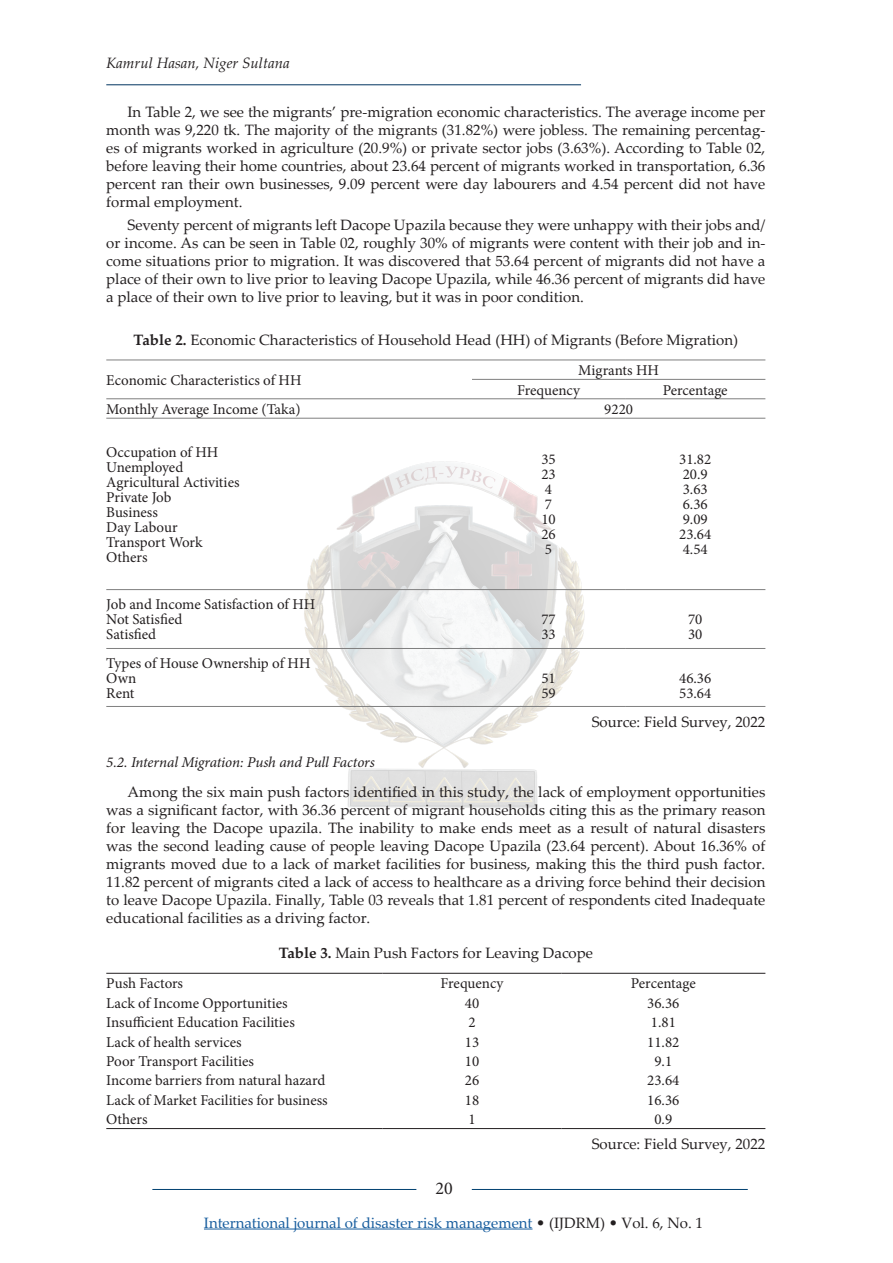
<style>
.page{position:relative;width:893px;height:1263px;background:#fff}
.page>*{position:absolute;margin:0;border:0;box-sizing:border-box;transform-origin:0 0}
.t1{font:18px "Minion Pro";color:#231f20}
.Legenda_slike{font:15px/18px "Palatino Linotype";color:#231f20;text-align:justify}
.t2{font:15px "Minion Pro";color:#231f20}
.t3{font:15px "Palatino Linotype";color:#175d9e}
.Naslov_2{font:italic 15px "Minion Pro";letter-spacing:-.01em;color:#231f20}
.t4{font:italic 15px "Palatino Linotype";color:#231f20}
.s1{font-weight:700}
.s2{color:#231f20}
</style>
<div class="page">
<hr style="left:152px;top:1189px;width:264px;height:1px;background:#004071">
<hr style="left:472px;top:1189px;width:276px;height:1px;background:#004071">
<hr style="left:106px;top:84px;width:475px;height:1px;background:#003360">
<hr style="left:204px;top:1228px;width:328px;height:1px;background:#175d9e">
<img style="left:298px;top:461px;width:292px;height:347px">
<hr style="left:106px;top:360px;width:366px;height:1px;background:#7f7f7f">
<hr style="left:472px;top:360px;width:153px;height:1px;background:#7f7f7f">
<hr style="left:625px;top:360px;width:140px;height:1px;background:#7f7f7f">
<hr style="left:472px;top:379px;width:153px;height:1px;background:#7f7f7f">
<hr style="left:625px;top:379px;width:140px;height:1px;background:#7f7f7f">
<hr style="left:106px;top:398px;width:366px;height:1px;background:#7f7f7f">
<hr style="left:472px;top:398px;width:153px;height:1px;background:#7f7f7f">
<hr style="left:625px;top:398px;width:140px;height:1px;background:#7f7f7f">
<hr style="left:106px;top:418px;width:366px;height:1px;background:#7f7f7f">
<hr style="left:472px;top:418px;width:153px;height:1px;background:#7f7f7f">
<hr style="left:625px;top:418px;width:140px;height:1px;background:#7f7f7f">
<hr style="left:106px;top:589px;width:366px;height:1px;background:#7f7f7f">
<hr style="left:472px;top:589px;width:153px;height:1px;background:#7f7f7f">
<hr style="left:625px;top:589px;width:140px;height:1px;background:#7f7f7f">
<hr style="left:106px;top:648px;width:366px;height:1px;background:#7f7f7f">
<hr style="left:472px;top:648px;width:153px;height:1px;background:#7f7f7f">
<hr style="left:625px;top:648px;width:140px;height:1px;background:#7f7f7f">
<hr style="left:106px;top:706px;width:366px;height:1px;background:#7f7f7f">
<hr style="left:472px;top:706px;width:153px;height:1px;background:#7f7f7f">
<hr style="left:625px;top:706px;width:140px;height:1px;background:#7f7f7f">
<hr style="left:106px;top:973px;width:277px;height:1px;background:#231f20">
<hr style="left:383px;top:973px;width:178px;height:1px;background:#231f20">
<hr style="left:561px;top:973px;width:204px;height:1px;background:#231f20">
<hr style="left:106px;top:1128px;width:277px;height:1px;background:#231f20">
<hr style="left:383px;top:1128px;width:178px;height:1px;background:#231f20">
<hr style="left:561px;top:1128px;width:204px;height:1px;background:#231f20">
<p class="t4" style="left:106px;top:52px;width:185px">Kamrul Hasan, Niger Sultana</p>
<p class="Legenda_slike" style="left:106px;top:103px;width:661px;text-indent:21px">In Table 2, we see the migrants’ pre-migration economic characteristics. The average income per month was 9,220 tk. The majority of the migrants (31.82%) were jobless. The remaining percentag&shy;es of migrants worked in agriculture (20.9%) or private sector jobs (3.63%). According to Table 02, before leaving their home countries, about 23.64 percent of migrants worked in transportation, 6.36 percent ran their own businesses, 9.09 percent were day labourers and 4.54 percent did not have formal employment.</p>
<p class="Legenda_slike" style="left:106px;top:215px;width:661px;text-indent:21px">Seventy percent of migrants left Dacope Upazila because they were unhappy with their jobs and/ or income. As can be seen in Table 02, roughly 30% of migrants were content with their job and in&shy;come situations prior to migration. It was discovered that 53.64 percent of migrants did not have a place of their own to live prior to leaving Dacope Upazila, while 46.36 percent of migrants did have a place of their own to live prior to leaving, but it was in poor condition.</p>
<p class="Legenda_slike" style="left:134px;top:330px;width:606px"><span class="s1">Table 2.</span> Economic Characteristics of Household Head (HH) of Migrants (Before Migration)</p>
<p class="t2" style="left:106px;top:370px;width:197px">Economic Characteristics of HH</p>
<p class="t2" style="left:578px;top:360px;width:82px">Migrants HH</p>
<p class="t2" style="left:517px;top:380px;width:64px">Frequency</p>
<p class="t2" style="left:663px;top:380px;width:66px">Percentage</p>
<p class="t2" style="left:106px;top:399px;width:196px">Monthly Average Income (Taka)</p>
<p class="t2" style="left:604px;top:399px;width:30px">9220</p>
<p class="t2" style="left:106px;top:442px;width:114px">Occupation of HH</p>
<p class="t2" style="left:106px;top:457px;width:79px">Unemployed</p>
<p class="t2" style="left:106px;top:472px;width:135px">Agricultural Activities</p>
<p class="t2" style="left:106px;top:487px;width:67px">Private Job</p>
<p class="t2" style="left:106px;top:502px;width:53px">Business</p>
<p class="t2" style="left:106px;top:517px;width:73px">Day Labour</p>
<p class="t2" style="left:106px;top:532px;width:98px">Transport Work</p>
<p class="t2" style="left:106px;top:547px;width:43px">Others</p>
<p class="t2" style="left:541px;top:449px;width:16px">35</p>
<p class="t2" style="left:541px;top:464px;width:16px">23</p>
<p class="t2" style="left:545px;top:479px;width:9px">4</p>
<p class="t2" style="left:545px;top:494px;width:9px">7</p>
<p class="t2" style="left:541px;top:509px;width:16px">10</p>
<p class="t2" style="left:541px;top:524px;width:16px">26</p>
<p class="t2" style="left:545px;top:539px;width:9px">5</p>
<p class="t2" style="left:106px;top:595px;width:211px">Job and Income Satisfaction of HH</p>
<p class="t2" style="left:106px;top:610px;width:78px">Not Satisfied</p>
<p class="t2" style="left:106px;top:625px;width:51px">Satisfied</p>
<p class="t2" style="left:541px;top:610px;width:16px">77</p>
<p class="t2" style="left:541px;top:625px;width:16px">33</p>
<p class="t2" style="left:679px;top:449px;width:34px">31.82</p>
<p class="t2" style="left:683px;top:464px;width:27px">20.9</p>
<p class="t2" style="left:683px;top:479px;width:27px">3.63</p>
<p class="t2" style="left:683px;top:494px;width:27px">6.36</p>
<p class="t2" style="left:683px;top:509px;width:27px">9.09</p>
<p class="t2" style="left:679px;top:524px;width:34px">23.64</p>
<p class="t2" style="left:683px;top:539px;width:27px">4.54</p>
<p class="t2" style="left:688px;top:610px;width:16px">70</p>
<p class="t2" style="left:688px;top:625px;width:16px">30</p>
<p class="t2" style="left:106px;top:653px;width:206px">Types of House Ownership of HH</p>
<p class="t2" style="left:106px;top:668px;width:31px">Own</p>
<p class="t2" style="left:106px;top:683px;width:30px">Rent</p>
<p class="t2" style="left:541px;top:668px;width:16px">51</p>
<p class="t2" style="left:541px;top:683px;width:16px">59</p>
<p class="t2" style="left:679px;top:668px;width:34px">46.36</p>
<p class="t2" style="left:679px;top:683px;width:34px">53.64</p>
<p class="Legenda_slike" style="left:592px;top:713px;width:175px">Source: Field Survey, 2022</p>
<p class="Naslov_2" style="left:106px;top:751px;width:270px">5.2. Internal Migration: Push and Pull Factors</p>
<p class="Legenda_slike" style="left:106px;top:783px;width:661px;text-indent:21px">Among the six main push factors identified in this study, the lack of employment opportunities was a significant factor, with 36.36 percent of migrant households citing this as the primary reason for leaving the Dacope upazila. The inability to make ends meet as a result of natural disasters was the second leading cause of people leaving Dacope Upazila (23.64 percent). About 16.36% of migrants moved due to a lack of market facilities for business, making this the third push factor.<br>11.82 percent of migrants cited a lack of access to healthcare as a driving force behind their decision to leave Dacope Upazila. Finally, Table 03 reveals that 1.81 percent of respondents cited Inadequate educational facilities as a driving factor.</p>
<p class="Legenda_slike" style="left:279px;top:944px;width:316px"><span class="s1">Table 3.</span> Main Push Factors for Leaving Dacope</p>
<p class="t2" style="left:106px;top:973px;width:78px">Push Factors</p>
<p class="t2" style="left:440px;top:973px;width:64px">Frequency</p>
<p class="t2" style="left:631px;top:973px;width:66px">Percentage</p>
<p class="t2" style="left:106px;top:993px;width:183px">Lack of Income Opportunities</p>
<p class="t2" style="left:465px;top:993px;width:16px">40</p>
<p class="t2" style="left:647px;top:993px;width:34px">36.36</p>
<p class="t2" style="left:106px;top:1012px;width:190px">Insufficient Education Facilities</p>
<p class="t2" style="left:468px;top:1012px;width:9px">2</p>
<p class="t2" style="left:651px;top:1012px;width:27px">1.81</p>
<p class="t2" style="left:106px;top:1032px;width:137px">Lack of health services</p>
<p class="t2" style="left:465px;top:1032px;width:16px">13</p>
<p class="t2" style="left:647px;top:1032px;width:34px">11.82</p>
<p class="t2" style="left:106px;top:1051px;width:149px">Poor Transport Facilities</p>
<p class="t2" style="left:465px;top:1051px;width:16px">10</p>
<p class="t2" style="left:654px;top:1051px;width:19px">9.1</p>
<p class="t2" style="left:106px;top:1071px;width:221px">Income barriers from natural hazard</p>
<p class="t2" style="left:465px;top:1071px;width:16px">26</p>
<p class="t2" style="left:647px;top:1071px;width:34px">23.64</p>
<p class="t2" style="left:106px;top:1090px;width:223px">Lack of Market Facilities for business</p>
<p class="t2" style="left:465px;top:1090px;width:16px">18</p>
<p class="t2" style="left:647px;top:1090px;width:34px">16.36</p>
<p class="t2" style="left:106px;top:1109px;width:43px">Others</p>
<p class="t2" style="left:468px;top:1109px;width:9px">1</p>
<p class="t2" style="left:654px;top:1109px;width:19px">0.9</p>
<p class="Legenda_slike" style="left:592px;top:1135px;width:175px">Source: Field Survey, 2022</p>
<p class="t1" style="left:435px;top:1176px;width:19px">20</p>
<p class="t3" style="left:204px;top:1212px;width:501px">International journal of disaster risk management <span class="s2">• (IJDRM) • Vol. 6, No. 1</span></p>
</div>
